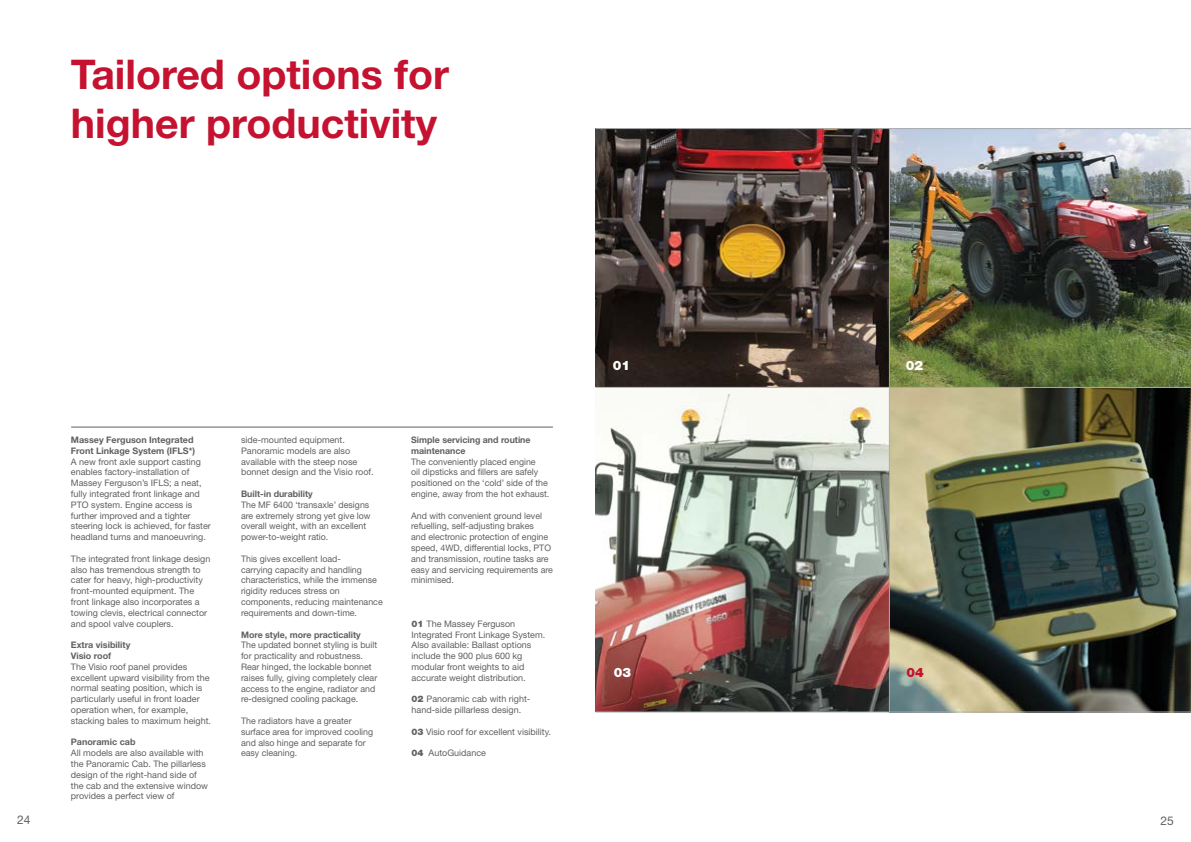
<style>
.page{position:relative;width:1191px;height:842px;background:#fff}
.page>*{position:absolute;margin:0;border:0;box-sizing:border-box;transform-origin:0 0}
.t1{font:700 41px/49.2px "Helvetica Neue";color:#c41230}
.t2{font:900 13px "Helvetica Neue";color:#fff}
.t3{font:900 13px "Helvetica Neue";color:#c41230}
.t4{font:12px "Helvetica Neue";color:#5f6062}
.t5{font:9px/10.8px "Helvetica Neue";color:#5f6062}
.t6{font:700 9px/10.8px "Helvetica Neue";color:#5f6062}
.s1{font-weight:900}
</style>
<div class="page">
<img style="left:595px;top:129px;width:596px;height:582px">
<hr style="left:595px;top:128px;width:596px;height:1px;background:#aaacaf">
<hr style="left:595px;top:711px;width:596px;height:1px;background:#aaacaf">
<hr style="left:595px;top:387px;width:596px;height:1px;background:#aaacaf">
<hr style="left:889px;top:129px;width:1px;height:583px;background:#aaacaf">
<hr style="left:71px;top:427px;width:482px;height:1px;background:#5f6062">
<h1 class="t1" style="left:71px;top:49px;width:379px">Tailored options for higher productivity</h1>
<h3 class="t4" style="left:17px;top:813px;width:15px">24</h3>
<p class="t6" style="left:71px;top:434px;width:126px">Massey Ferguson Integrated<br>Front Linkage System (IFLS*)</p>
<p class="t5" style="left:71px;top:456px;width:142px">A new front axle support casting enables factory-installation of<br>Massey Ferguson’s IFLS; a neat, fully integrated front linkage and<br>PTO system. Engine access is further improved and a tighter steering lock is achieved, for faster headland turns and manoeuvring.</p>
<p class="t5" style="left:71px;top:553px;width:141px">The integrated front linkage design also has tremendous strength to cater for heavy, high-productivity front-mounted equipment. The front linkage also incorporates a towing clevis, electrical connector and spool valve couplers.</p>
<p class="t6" style="left:71px;top:639px;width:61px">Extra visibility<br>Visio roof</p>
<p class="t5" style="left:71px;top:661px;width:142px">The Visio roof panel provides excellent upward visibility from the normal seating position, which is particularly useful in front loader operation when, for example, stacking bales to maximum height.</p>
<p class="t6" style="left:71px;top:737px;width:66px">Panoramic cab</p>
<p class="t5" style="left:71px;top:747px;width:139px">All models are also available with the Panoramic Cab. The pillarless design of the right-hand side of the cab and the extensive window provides a perfect view of</p>
<p class="t5" style="left:241px;top:434px;width:134px">side-mounted equipment.<br>Panoramic models are also available with the steep nose bonnet design and the Visio roof.</p>
<p class="t6" style="left:241px;top:488px;width:73px">Built-in durability</p>
<p class="t5" style="left:241px;top:499px;width:131px">The MF 6400 ‘transaxle’ designs are extremely strong yet give low overall weight, with an excellent power-to-weight ratio.</p>
<p class="t5" style="left:241px;top:553px;width:143px">This gives excellent load-<br>carrying capacity and handling characteristics, while the immense rigidity reduces stress on components, reducing maintenance requirements and down-time.</p>
<p class="t6" style="left:241px;top:629px;width:121px">More style, more practicality</p>
<p class="t5" style="left:241px;top:639px;width:138px">The updated bonnet styling is built for practicality and robustness.<br>Rear hinged, the lockable bonnet raises fully, giving completely clear access to the engine, radiator and re-designed cooling package.</p>
<p class="t5" style="left:241px;top:715px;width:134px">The radiators have a greater surface area for improved cooling and also hinge and separate for easy cleaning.</p>
<p class="t6" style="left:411px;top:434px;width:121px">Simple servicing and routine maintenance</p>
<p class="t5" style="left:411px;top:456px;width:140px">The conveniently placed engine<br>oil dipsticks and fillers are safely positioned on the ‘cold’ side of the engine, away from the hot exhaust.</p>
<p class="t5" style="left:411px;top:510px;width:143px">And with convenient ground level refuelling, self-adjusting brakes<br>and electronic protection of engine speed, 4WD, differential locks, PTO and transmission, routine tasks are easy and servicing requirements are minimised.</p>
<p class="t5" style="left:411px;top:618px;width:135px"><span class="s1">01</span> The Massey Ferguson<br>Integrated Front Linkage System.<br>Also available: Ballast options include the 900 plus 600 kg modular front weights to aid accurate weight distribution.</p>
<p class="t5" style="left:411px;top:694px;width:120px"><span class="s1">02</span> Panoramic cab with right&shy;hand-side pillarless design.</p>
<p class="t5" style="left:411px;top:726px;width:141px"><span class="s1">03</span> Visio roof for excellent visibility.</p>
<p class="t5" style="left:411px;top:748px;width:76px"><span class="s1">04</span> AutoGuidance</p>
<h2 class="t2" style="left:613px;top:358px;width:19px">01</h2>
<h2 class="t2" style="left:906px;top:358px;width:19px">02</h2>
<h2 class="t2" style="left:615px;top:662px;width:19px">05</h2>
<h2 class="t2" style="left:614px;top:665px;width:19px">03</h2>
<h2 class="t3" style="left:906px;top:664px;width:19px">04</h2>
<h3 class="t4" style="left:1160px;top:813px;width:15px">25</h3>
</div>
